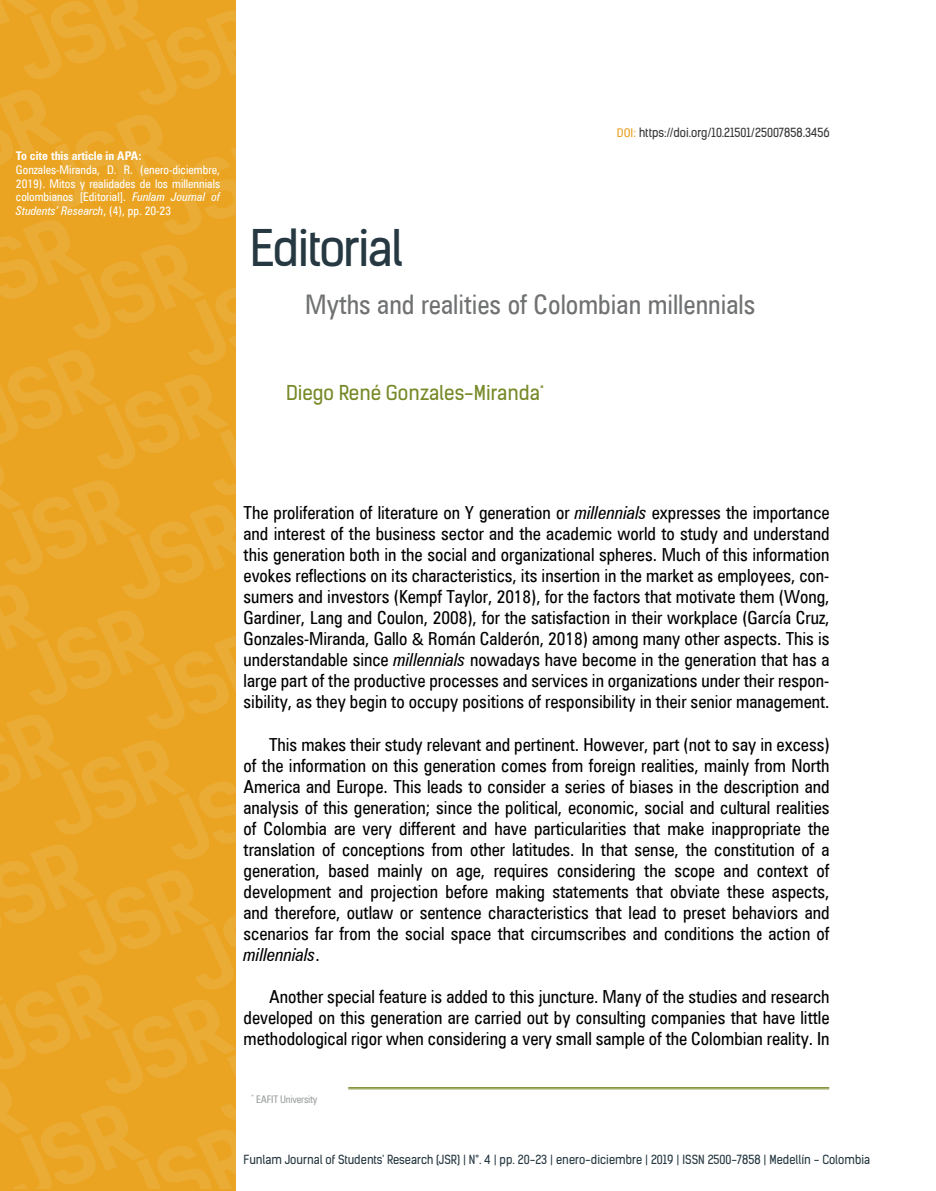
<style>
.page{position:relative;width:936px;height:1191px;background:#fff}
.page>*{position:absolute;margin:0;border:0;box-sizing:border-box;transform-origin:0 0}
.t1{font:48px "Kelson Sans";letter-spacing:-.04em;color:#263841}
.t2{font:condensed 27px "Zurich BT";color:#707172}
.t3{font:19.5px "Kelson Sans";color:#768a28}
.t4{font:condensed 18px/21px "Zurich BT";color:#000;text-align:justify}
.t5{font:condensed 12px/13.8px "Zurich BT";color:#fff}
.t6{font:12px "Kelson Sans";color:#263841;scale:.96 1}
.t7{font:700 condensed 12px "Zurich BT";color:#fff}
.t8{font:12px "Kelson Sans";color:#373737;scale:.96 1}
.t9{font:condensed 10.5px "Zurich BT";letter-spacing:-.02em;color:#9c9e9f}
.s1{font-style:italic}
.s2{font-family:"Zurich BT";font-stretch:condensed;color:#eaa224}
.s3{font-family:"Calibri";font-stretch:normal}
</style>
<div class="page">
<svg style="left:0;top:0;width:235px;height:1188px;background:#eaa627"></svg>
<hr style="left:348px;top:1087px;width:481px;height:1px;background:#768a28">
<hr style="left:348px;top:1088px;width:481px;height:1px;background:#768a28">
<p class="t7" style="left:16px;top:148px;width:177px">F rma de citar este artículo en APA:</p>
<p class="t5" style="left:16px;top:162px;width:206px">Suárez, E., Valencia Ortiz, L. F. y Maya Uparela C. A. (ener -diciembre, 2016). Influencia del desarrollo evolut v en la construcción de identidad del joven universitario. Funlam</p>
<p class="t7" style="left:16px;top:148px;width:127px">To cite this article in APA:</p>
<p class="t5" style="left:16px;top:162px;width:206px;text-align:justify">Gonzales-Miranda, D. R. (enero-diciembre, 2019). Mitos y realidades de los millennials colombianos [Editorial]. <span class="s1">Funlam Journal of Students’ Research</span>, (4), pp. 20-23</p>
<p class="t8" style="left:617px;top:125px;width:223px"><span class="s2">DOI:</span> https://doi.org/10.21501/25007858.3456</p>
<h1 class="t1" style="left:250px;top:218px;width:155px">Editorial</h1>
<h2 class="t2" style="left:305px;top:288px;width:451px">Myths and realities of Colombian millennials</h2>
<p class="t3" style="left:286px;top:381px;width:259px">Diego René Gonzales-Miranda<sup>*</sup></p>
<p class="t4" style="left:243px;top:502px;width:587px">The proliferation of literature on Y generation or <span class="s1">millennials</span> expresses the importance and interest of the business sector and the academic world to study and understand this generation both in the social and organizational spheres. Much of this information evokes reflections on its characteristics, its insertion in the market as employees, con&shy;sumers and investors (Kempf Taylor, 2018), for the factors that motivate them (Wong, Gardiner, Lang and Coulon, 2008), for the satisfaction in their workplace (García Cruz, Gonzales-Miranda, Gallo <span class="s3">&amp;</span> Román Calderón, 2018) among many other aspects. This is understandable since <span class="s1">millennials</span> nowadays have become in the generation that has a large part of the productive processes and services in organizations under their respon&shy;sibility, as they begin to occupy positions of responsibility in their senior management.</p>
<p class="t4" style="left:243px;top:733px;width:587px;text-indent:26px">This makes their study relevant and pertinent. However, part (not to say in excess) of the information on this generation comes from foreign realities, mainly from North America and Europe. This leads to consider a series of biases in the description and analysis of this generation; since the political, economic, social and cultural realities of Colombia are very different and have particularities that make inappropriate the translation of conceptions from other latitudes. In that sense, the constitution of a generation, based mainly on age, requires considering the scope and context of development and projection before making statements that obviate these aspects, and therefore, outlaw or sentence characteristics that lead to preset behaviors and scenarios far from the social space that circumscribes and conditions the action of <span class="s1">millennials</span>.</p>
<p class="t4" style="left:243px;top:986px;width:587px;text-indent:26px">Another special feature is added to this juncture. Many of the studies and research developed on this generation are carried out by consulting companies that have little methodological rigor when considering a very small sample of the Colombian reality. In</p>
<p class="t9" style="left:251px;top:1092px;width:68px"><sup>*</sup> EAFIT University</p>
<p class="t6" style="left:243px;top:1152px;width:654px">Funlam Journal of Students' Research (JSR) | N°. 4 | pp. 20-23 | enero-diciembre | 2019 | ISSN 2500-7858 | Medellín - Colombia</p>
</div>
